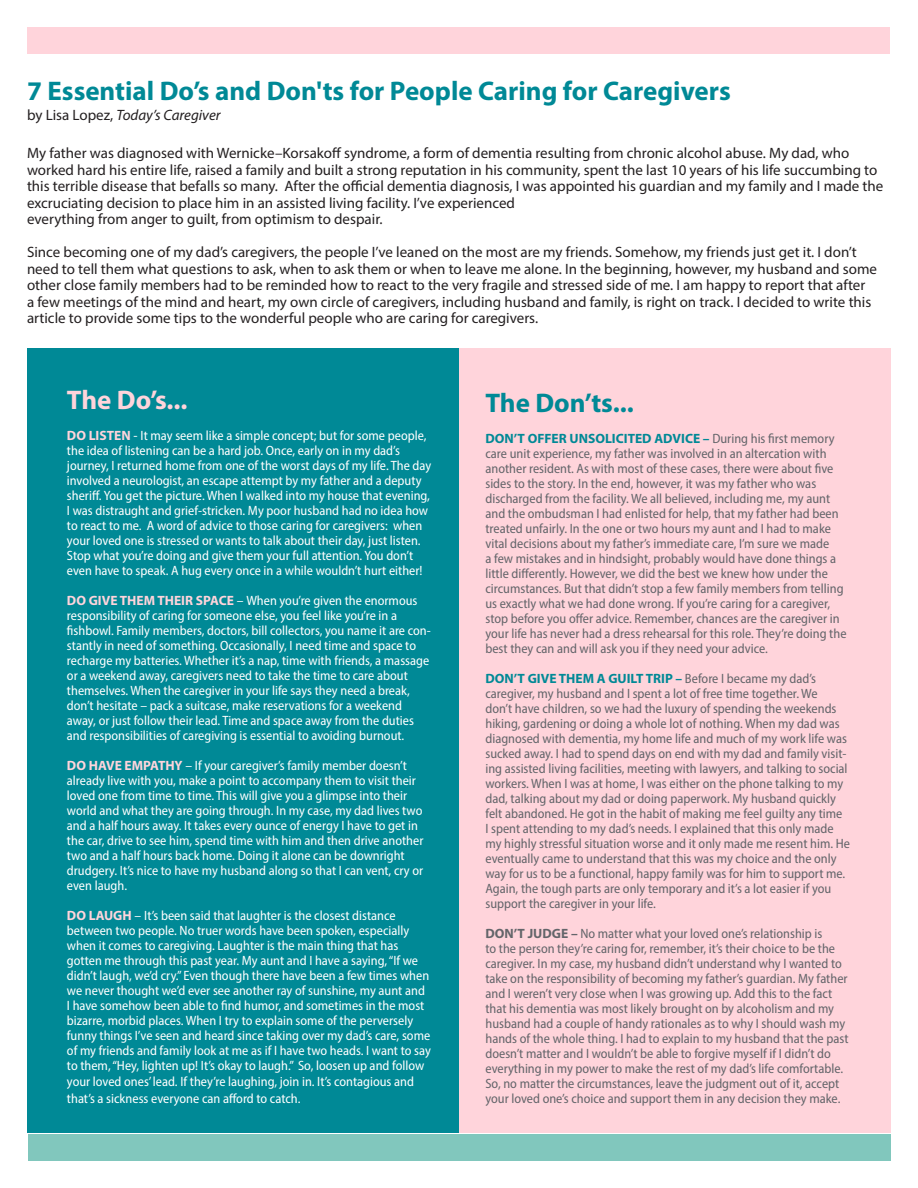
<style>
.page{position:relative;width:918px;height:1188px;background:#fff}
.page>*{position:absolute;margin:0;border:0;box-sizing:border-box;transform-origin:0 0}
.t1{font:700 27px "Myriad Pro";color:#008996}
.t2{font:700 27px "Myriad Pro";color:#ffd4db}
.t3{font:15px/16.5px "Myriad Pro";color:#231f20}
.t4{font:italic 15px "Myriad Pro";color:#231f20}
.t5{font:semi-condensed 13.5px/15px "Myriad Pro";color:#63656a}
.t6{font:semi-condensed 13.5px/15px "Myriad Pro";color:#fff}
.s1{font-style:normal}
.s2{font-weight:700;font-stretch:normal;color:#ffd4db}
.s3{font-stretch:normal}
.s4{font-weight:700;font-stretch:normal;color:#008996}
.s5{font-weight:700;font-stretch:normal}
</style>
<div class="page">
<div style="left:28px;top:1134px;width:863px;height:27px;background:#81c7bd"></div>
<div style="left:27px;top:27px;width:863px;height:27px;background:#ffd4db"></div>
<div style="left:459px;top:349px;width:432px;height:784px;background:#ffd4db"></div>
<div style="left:27px;top:349px;width:432px;height:784px;background:#008996"></div>
<p class="t1" style="left:27px;top:73px;width:705px">7 Essential Do’s and Don'ts for People Caring for Caregivers</p>
<p class="t4" style="left:27px;top:105px;width:195px"><span class="s1">by Lisa Lopez,</span> Today’s Caregiver</p>
<p class="t3" style="left:27px;top:145px;width:858px">My father was diagnosed with Wernicke–Korsakoff syndrome, a form of dementia resulting from chronic alcohol abuse. My dad, who worked hard his entire life, raised a family and built a strong reputation in his community, spent the last 10 years of his life succumbing to this terrible disease that befalls so many. After the official dementia diagnosis, I was appointed his guardian and my family and I made the excruciating decision to place him in an assisted living facility. I’ve experienced</p>
<p class="t3" style="left:27px;top:211px;width:357px">everything from anger to guilt, from optimism to despair.</p>
<p class="t3" style="left:27px;top:244px;width:852px">Since becoming one of my dad’s caregivers, the people I’ve leaned on the most are my friends. Somehow, my friends just get it. I don’t need to tell them what questions to ask, when to ask them or when to leave me alone. In the beginning, however, my husband and some other close family members had to be reminded how to react to the very fragile and stressed side of me. I am happy to report that after<br>a few meetings of the mind and heart, my own circle of caregivers, including husband and family, is right on track. I decided to write this article to provide some tips to the wonderful people who are caring for caregivers.</p>
<p class="t2" style="left:67px;top:382px;width:122px">The Do’s...</p>
<p class="t6" style="left:67px;top:428px;width:366px"><span class="s2">DO LISTEN</span> <span class="s3">-</span> It may seem like a simple concept; but for some people, the idea of listening can be a hard job. Once, early on in my dad’s journey, I returned home from one of the worst days of my life. The day involved a neurologist, an escape attempt by my father and a deputy sheriff. You get the picture. When I walked into my house that evening, I was distraught and grief-stricken. My poor husband had no idea how to react to me. A word of advice to those caring for caregivers: when your loved one is stressed or wants to talk about their day, just listen.<br>Stop what you’re doing and give them your full attention. You don’t even have to speak. A hug every once in a while wouldn’t hurt either!</p>
<p class="t6" style="left:67px;top:593px;width:365px"><span class="s2">DO GIVE THEM THEIR SPACE</span> <span class="s3">–</span> When you’re given the enormous responsibility of caring for someone else, you feel like you’re in a fishbowl. Family members, doctors, bill collectors, you name it are con&shy;stantly in need of something. Occasionally, I need time and space to recharge my batteries. Whether it’s a nap, time with friends, a massage or a weekend away, caregivers need to take the time to care about themselves. When the caregiver in your life says they need a break, don’t hesitate – pack a suitcase, make reservations for a weekend away, or just follow their lead. Time and space away from the duties and responsibilities of caregiving is essential to avoiding burnout.</p>
<p class="t6" style="left:67px;top:758px;width:358px"><span class="s2">DO HAVE EMPATHY</span> <span class="s3">–</span> If your caregiver’s family member doesn’t already live with you, make a point to accompany them to visit their loved one from time to time. This will give you a glimpse into their world and what they are going through. In my case, my dad lives two and a half hours away. It takes every ounce of energy I have to get in the car, drive to see him, spend time with him and then drive another two and a half hours back home. Doing it alone can be downright drudgery. It’s nice to have my husband along so that I can vent, cry or even laugh.</p>
<p class="t6" style="left:67px;top:908px;width:365px"><span class="s2">DO LAUGH</span> <span class="s3">–</span> It’s been said that laughter is the closest distance between two people. No truer words have been spoken, especially when it comes to caregiving. Laughter is the main thing that has gotten me through this past year. My aunt and I have a saying, “If we didn’t laugh, we’d cry.” Even though there have been a few times when we never thought we’d ever see another ray of sunshine, my aunt and I have somehow been able to find humor, and sometimes in the most bizarre, morbid places. When I try to explain some of the perversely funny things I’ve seen and heard since taking over my dad’s care, some of my friends and family look at me as if I have two heads. I want to say to them, “Hey, lighten up! It’s okay to laugh.” So, loosen up and follow your loved ones’ lead. If they’re laughing, join in. It’s contagious and that’s a sickness everyone can afford to catch.</p>
<p class="t1" style="left:485px;top:386px;width:150px">The Don’ts...</p>
<p class="t5" style="left:485px;top:431px;width:363px"><span class="s4">DON’T OFFER UNSOLICITED ADVICE –</span> During his first memory care unit experience, my father was involved in an altercation with another resident. As with most of these cases, there were about five sides to the story. In the end, however, it was my father who was discharged from the facility. We all believed, including me, my aunt and the ombudsman I had enlisted for help, that my father had been treated unfairly. In the one or two hours my aunt and I had to make vital decisions about my father’s immediate care, I’m sure we made<br>a few mistakes and in hindsight, probably would have done things a little differently. However, we did the best we knew how under the circumstances. But that didn’t stop a few family members from telling us exactly what we had done wrong. If you’re caring for a caregiver, stop before you offer advice. Remember, chances are the caregiver in your life has never had a dress rehearsal for this role. They’re doing the best they can and will ask you if they need your advice.</p>
<p class="t5" style="left:485px;top:671px;width:366px"><span class="s4">DON’T GIVE THEM A GUILT TRIP –</span> Before I became my dad’s caregiver, my husband and I spent a lot of free time together. We<br>don’t have children, so we had the luxury of spending the weekends hiking, gardening or doing a whole lot of nothing. When my dad was diagnosed with dementia, my home life and much of my work life was sucked away. I had to spend days on end with my dad and family visit&shy;ing assisted living facilities, meeting with lawyers, and talking to social workers. When I was at home, I was either on the phone talking to my dad, talking about my dad or doing paperwork. My husband quickly felt abandoned. He got in the habit of making me feel guilty any time<br>I spent attending to my dad’s needs. I explained that this only made my highly stressful situation worse and it only made me resent him. He eventually came to understand that this was my choice and the only way for us to be a functional, happy family was for him to support me.<br>Again, the tough parts are only temporary and it’s a lot easier if you support the caregiver in your life.</p>
<p class="t5" style="left:485px;top:926px;width:365px"><span class="s5">DON’T JUDGE –</span> No matter what your loved one’s relationship is<br>to the person they’re caring for, remember, it’s their choice to be the caregiver. In my case, my husband didn’t understand why I wanted to take on the responsibility of becoming my father’s guardian. My father and I weren’t very close when I was growing up. Add this to the fact that his dementia was most likely brought on by alcoholism and my husband had a couple of handy rationales as to why I should wash my hands of the whole thing. I had to explain to my husband that the past doesn’t matter and I wouldn’t be able to forgive myself if I didn’t do everything in my power to make the rest of my dad’s life comfortable.<br>So, no matter the circumstances, leave the judgment out of it, accept your loved one’s choice and support them in any decision they make.</p>
</div>
